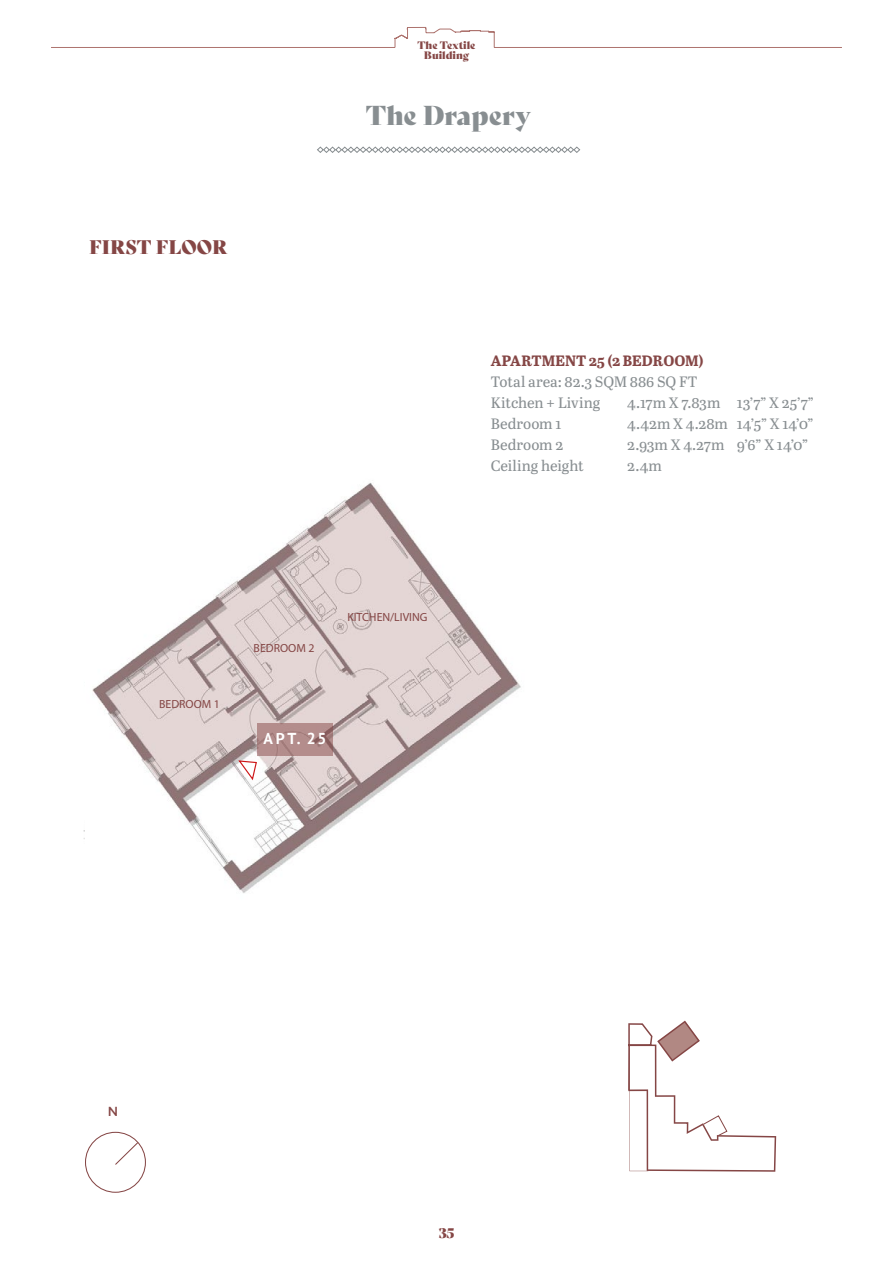
<style>
.page{position:relative;width:893px;height:1263px;background:#fff}
.page>*{position:absolute;margin:0;border:0;box-sizing:border-box;transform-origin:0 0}
.t1{font:26.55px "Bely Display";color:#888e91}
.t2{font:19.05px "Bely Display";color:#854645}
.t3{font:700 15.9px "PT Sans";color:#fff}
.t4{font:700 15.75px "PT Sans";color:#fff}
.t5{font:15px/21px "Abril Text";color:#888e91}
.t6{font:700 15px "Abril Text";color:#854645}
.t7{font:13.5px "Bely Display";color:#854645}
.t8{font:500 13.2px "Gotham";color:#854645}
.t9{font:11.85px "Myriad Pro";color:#844544}
.t10{font:10.5px/10.5px "Bely Display";color:#854645;text-align:center}
</style>
<div class="page">
<svg style="left:317px;top:146px;width:263px;height:7px"></svg>
<div style="left:85px;top:1132px;width:61px;height:61px;border:1px solid #854645;border-radius:50%"></div>
<svg style="left:115px;top:1141px;width:24px;height:24px"></svg>
<img style="left:92px;top:482px;width:429px;height:411px">
<svg style="left:257px;top:723px;width:75px;height:33px;background:#af8887"></svg>
<svg style="left:233px;top:756px;width:25px;height:26px"></svg>
<div style="left:45px;top:844px;width:118px;height:83px;background:#fff"></div>
<svg style="left:628px;top:1020px;width:148px;height:152px"></svg>
<svg style="left:51px;top:27px;width:791px;height:21px"></svg>
<p class="t2" style="left:89px;top:232px;width:140px">FIRST FLOOR</p>
<p class="t10" style="left:417px;top:39px;width:60px">The Textile<br>Building</p>
<h1 class="t1" style="left:366px;top:94px;width:167px">The Drapery</h1>
<p class="t6" style="left:491px;top:349px;width:214px">APARTMENT 25 (2 BEDROOM)</p>
<p class="t5" style="left:491px;top:370px;width:208px">Total area: 82.3 SQM 886 SQ FT<br>Kitchen + Living</p>
<p class="t5" style="left:627px;top:391px;width:188px">4.17m X 7.83m 13’7” X 25’7”</p>
<p class="t5" style="left:491px;top:412px;width:72px">Bedroom 1</p>
<p class="t5" style="left:627px;top:412px;width:188px">4.42m X 4.28m 14’5” X 14’0”</p>
<p class="t5" style="left:491px;top:433px;width:74px">Bedroom 2</p>
<p class="t5" style="left:627px;top:433px;width:182px">2.93m X 4.27m 9’6” X 14’0”</p>
<p class="t5" style="left:491px;top:454px;width:95px">Ceiling height</p>
<p class="t5" style="left:627px;top:454px;width:36px">2.4m</p>
<p class="t9" style="left:155px;top:693px;width:63px">BEDROOM 1</p>
<p class="t9" style="left:159px;top:697px;width:62px">BEDROOM 1</p>
<p class="t9" style="left:250px;top:635px;width:63px">BEDROOM 2</p>
<p class="t9" style="left:254px;top:640px;width:62px">BEDROOM 2</p>
<p class="t9" style="left:344px;top:604px;width:82px">KITCHEN/LIVING</p>
<p class="t9" style="left:347px;top:609px;width:82px">KITCHEN/LIVING</p>
<p class="t3" style="left:260px;top:723px;width:65px">APT. 10</p>
<p class="t4" style="left:263px;top:728px;width:64px">APT. 25</p>
<p class="t8" style="left:108px;top:1103px;width:12px">N</p>
<p class="t7" style="left:439px;top:1222px;width:17px">35</p>
</div>
